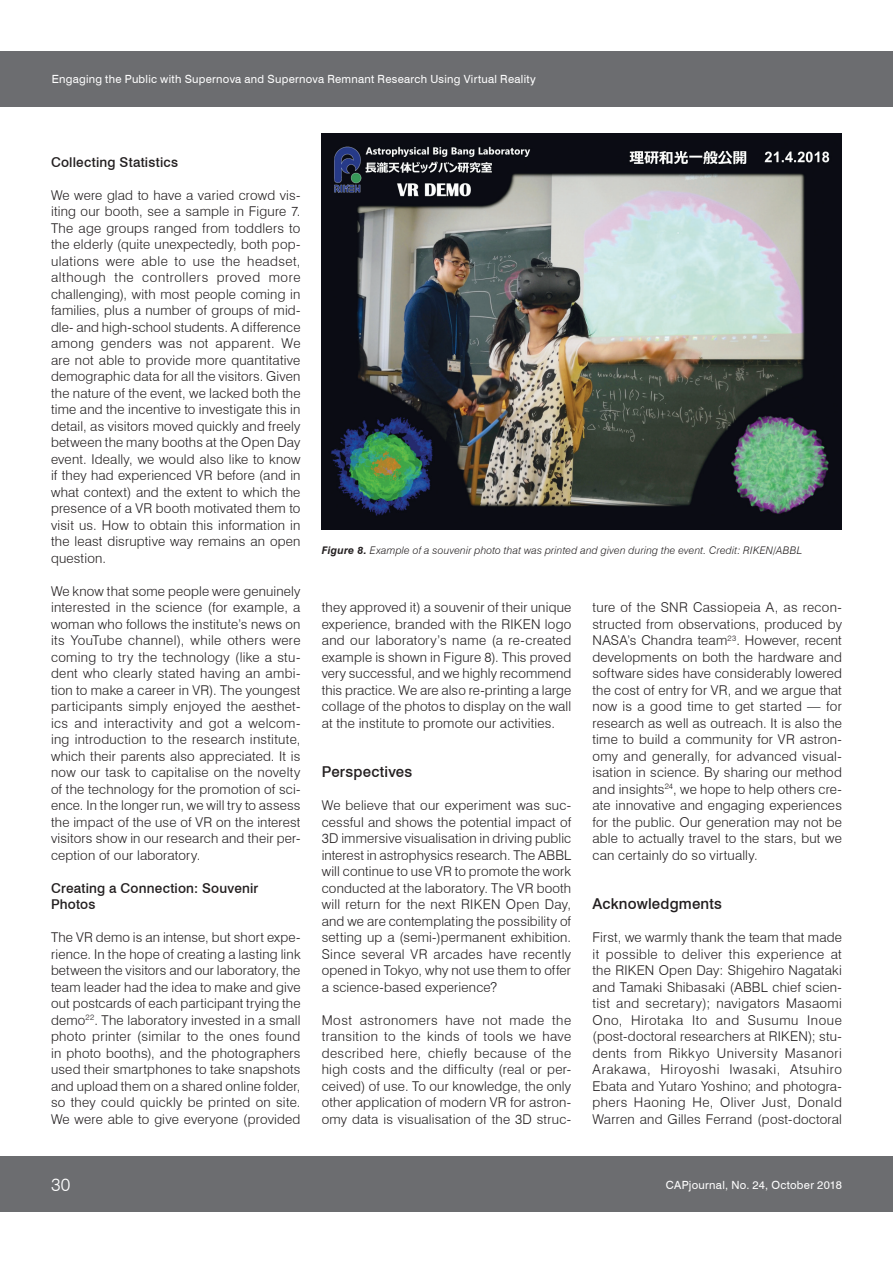
<style>
.page{position:relative;width:893px;height:1263px;background:#fff}
.page>*{position:absolute;margin:0;border:0;box-sizing:border-box;transform-origin:0 0}
.t1{font:300 18px "Swiss 721 BT";color:#fff}
.t2{font:500 15px "Swiss 721 BT";letter-spacing:.015em;color:#231f20}
.t3{font:300 13.5px/16.5px "Swiss 721 BT";letter-spacing:.015em;color:#231f20;text-align:justify}
.t4{font:500 13.5px/16.5px "Swiss 721 BT";letter-spacing:.015em;color:#231f20}
.t5{font:11.25px "Swiss 721 BT";letter-spacing:.025em;color:#fff}
.t6{font:italic 300 10.5px "Swiss 721 BT";letter-spacing:.02em;color:#231f20}
.s1{font-weight:700}
</style>
<div class="page">
<div style="left:0;top:1157px;width:893px;height:55px;background:#6c6d70"></div>
<div style="left:0;top:51px;width:893px;height:55px;background:#6c6d70"></div>
<img style="left:322px;top:134px;width:520px;height:396px">
<p class="t5" style="left:52px;top:72px;width:486px">Engaging the Public with Supernova and Supernova Remnant Research Using Virtual Reality</p>
<p class="t4" style="left:51px;top:153px;width:129px">Collecting Statistics</p>
<p class="t3" style="left:51px;top:186px;width:251px">We were glad to have a varied crowd vis&shy;iting our booth, see a sample in Figure 7.<br>The age groups ranged from toddlers to the elderly (quite unexpectedly, both pop&shy;ulations were able to use the headset, although the controllers proved more challenging), with most people coming in families, plus a number of groups of mid&shy;dle- and high-school students. A difference among genders was not apparent. We are not able to provide more quantitative demographic data for all the visitors. Given the nature of the event, we lacked both the time and the incentive to investigate this in detail, as visitors moved quickly and freely between the many booths at the Open Day event. Ideally, we would also like to know if they had experienced VR before (and in what context) and the extent to which the presence of a VR booth motivated them to visit us. How to obtain this information in the least disruptive way remains an open question.</p>
<p class="t3" style="left:51px;top:582px;width:251px">We know that some people were genuinely interested in the science (for example, a woman who follows the institute’s news on its YouTube channel), while others were coming to try the technology (like a stu&shy;dent who clearly stated having an ambi&shy;tion to make a career in VR). The youngest participants simply enjoyed the aesthet&shy;ics and interactivity and got a welcom&shy;ing introduction to the research institute, which their parents also appreciated. It is now our task to capitalise on the novelty of the technology for the promotion of sci&shy;ence. In the longer run, we will try to assess the impact of the use of VR on the interest visitors show in our research and their per&shy;ception of our laboratory.</p>
<p class="t4" style="left:51px;top:879px;width:209px">Creating a Connection: Souvenir<br>Photos</p>
<p class="t3" style="left:51px;top:929px;width:251px">The VR demo is an intense, but short expe&shy;rience. In the hope of creating a lasting link between the visitors and our laboratory, the team leader had the idea to make and give out postcards of each participant trying the demo<sup>22</sup>. The laboratory invested in a small photo printer (similar to the ones found in photo booths), and the photographers used their smartphones to take snapshots and upload them on a shared online folder, so they could quickly be printed on site.<br>We were able to give everyone (provided</p>
<p class="t6" style="left:322px;top:544px;width:482px"><span class="s1">Figure 8.</span> Example of a souvenir photo that was printed and given during the event. Credit: RIKEN/ABBL</p>
<p class="t3" style="left:322px;top:599px;width:251px">they approved it) a souvenir of their unique experience, branded with the RIKEN logo and our laboratory’s name (a re-created example is shown in Figure 8). This proved very successful, and we highly recommend this practice. We are also re-printing a large collage of the photos to display on the wall at the institute to promote our activities.</p>
<p class="t2" style="left:322px;top:763px;width:92px">Perspectives</p>
<p class="t3" style="left:322px;top:797px;width:251px">We believe that our experiment was suc&shy;cessful and shows the potential impact of 3D immersive visualisation in driving public interest in astrophysics research. The ABBL will continue to use VR to promote the work conducted at the laboratory. The VR booth will return for the next RIKEN Open Day, and we are contemplating the possibility of setting up a (semi-)permanent exhibition.<br>Since several VR arcades have recently opened in Tokyo, why not use them to offer a science-based experience?</p>
<p class="t3" style="left:322px;top:1011px;width:251px">Most astronomers have not made the transition to the kinds of tools we have described here, chiefly because of the high costs and the difficulty (real or per&shy;ceived) of use. To our knowledge, the only other application of modern VR for astron&shy;omy data is visualisation of the 3D struc-</p>
<p class="t3" style="left:592px;top:599px;width:251px">ture of the SNR Cassiopeia A, as recon&shy;structed from observations, produced by NASA’s Chandra team<sup>23</sup>. However, recent developments on both the hardware and software sides have considerably lowered the cost of entry for VR, and we argue that now is a good time to get started — for research as well as outreach. It is also the time to build a community for VR astron&shy;omy and generally, for advanced visual&shy;isation in science. By sharing our method and insights<sup>24</sup>, we hope to help others cre&shy;ate innovative and engaging experiences for the public. Our generation may not be able to actually travel to the stars, but we can certainly do so virtually.</p>
<p class="t2" style="left:592px;top:895px;width:131px">Acknowledgments</p>
<p class="t3" style="left:592px;top:929px;width:251px">First, we warmly thank the team that made it possible to deliver this experience at the RIKEN Open Day: Shigehiro Nagataki and Tamaki Shibasaki (ABBL chief scien&shy;tist and secretary); navigators Masaomi Ono, Hirotaka Ito and Susumu Inoue (post-doctoral researchers at RIKEN); stu&shy;dents from Rikkyo University Masanori Arakawa, Hiroyoshi Iwasaki, Atsuhiro Ebata and Yutaro Yoshino; and photogra&shy;phers Haoning He, Oliver Just, Donald Warren and Gilles Ferrand (post-doctoral</p>
<h1 class="t1" style="left:51px;top:1174px;width:21px">30</h1>
<p class="t5" style="left:666px;top:1178px;width:178px">CAPjournal, No. 24, October 2018</p>
</div>
